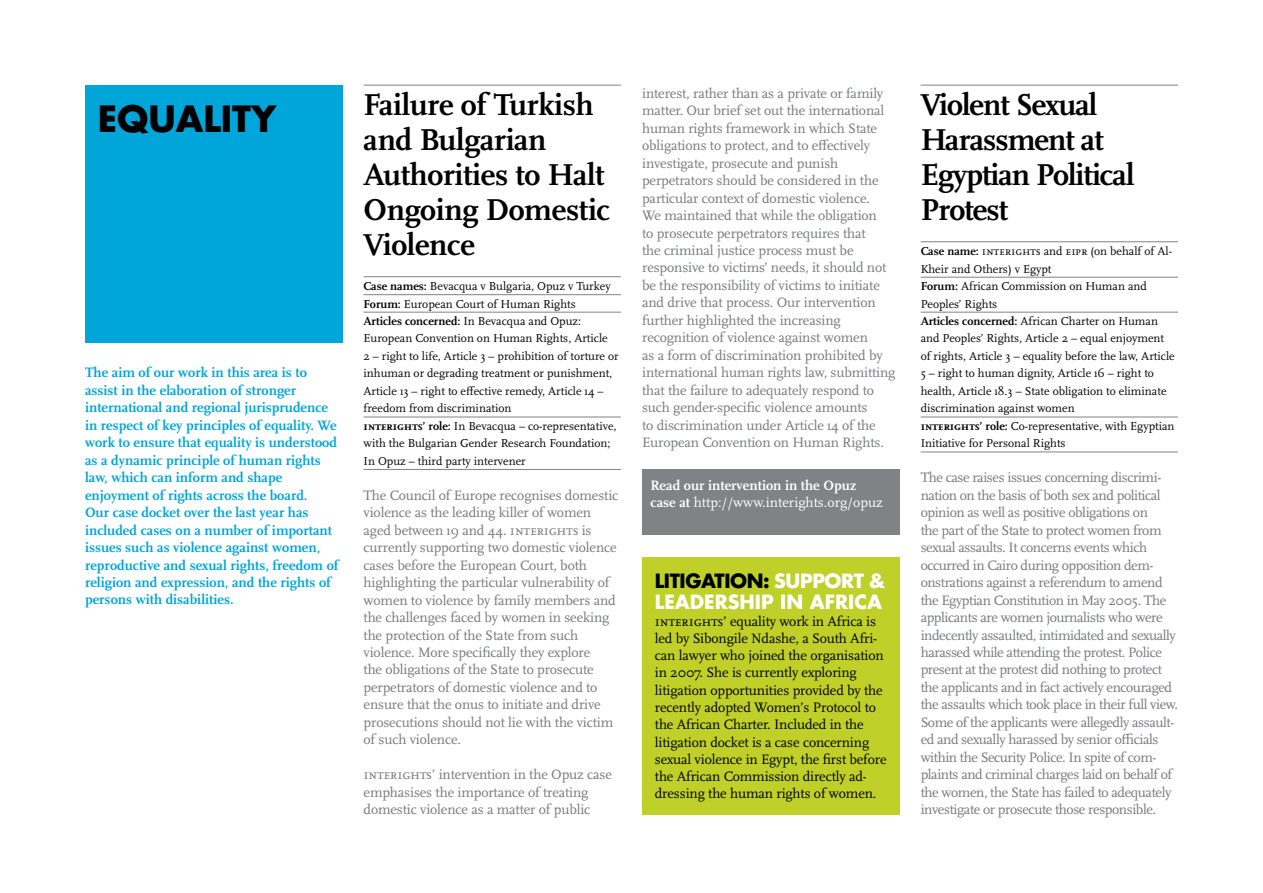
<style>
.page{position:relative;width:1263px;height:893px;background:#fff}
.page>*{position:absolute;margin:0;border:0;box-sizing:border-box;transform-origin:0 0}
.t1{font:700 35.25px "Futura Std";color:#000}
.t2{font:700 31.5px/35px "Scala Pro";letter-spacing:-.01em;color:#000}
.t3{font:700 31.5px/35px "Scala Pro";letter-spacing:-.03em;color:#000}
.t4{font:700 19.2px/20.2px "Futura Std";letter-spacing:-.01em;color:#fff}
.t5{font:14.25px/17.4px "Scala Pro";letter-spacing:-.01em;color:#77787b}
.t6{font:14.25px/17.4px "Scala Pro";letter-spacing:-.03em;color:#77787b}
.t7{font:700 14.25px/17.4px "Scala Pro";color:#00a5d9}
.t8{font:14.25px/17.2px "Scala Pro";letter-spacing:-.01em;color:#000}
.t9{font:700 14.25px/17.2px "Scala Pro";color:#fff}
.t10{font:12px/17.4px "Scala Pro";color:#000}
.s1{font-weight:700}
.s2{font-weight:400}
.s3{color:#000}
</style>
<div class="page">
<hr style="left:921px;top:85px;width:257px;height:1px;background:#808285">
<hr style="left:921px;top:241px;width:257px;height:1px;background:#808285">
<hr style="left:921px;top:277px;width:257px;height:1px;background:#808285">
<hr style="left:921px;top:312px;width:257px;height:1px;background:#808285">
<hr style="left:921px;top:417px;width:257px;height:1px;background:#808285">
<hr style="left:921px;top:452px;width:257px;height:1px;background:#808285">
<hr style="left:364px;top:85px;width:257px;height:1px;background:#808285">
<hr style="left:364px;top:276px;width:257px;height:1px;background:#808285">
<hr style="left:364px;top:294px;width:257px;height:1px;background:#808285">
<hr style="left:364px;top:312px;width:257px;height:1px;background:#808285">
<hr style="left:364px;top:417px;width:257px;height:1px;background:#808285">
<hr style="left:364px;top:469px;width:257px;height:1px;background:#808285">
<div style="left:85px;top:85px;width:257px;height:257px;background:#00a5d9"></div>
<div style="left:642px;top:557px;width:257px;height:257px;background:#bfd028"></div>
<div style="left:642px;top:469px;width:257px;height:66px;background:#808285"></div>
<h1 class="t1" style="left:98px;top:95px;width:180px">EQUALITY</h1>
<p class="t7" style="left:85px;top:364px;width:255px">The aim of our work in this area is to assist in the elaboration of stronger international and regional jurisprudence in respect of key principles of equality. We work to ensure that equality is understood as a dynamic principle of human rights law, which can inform and shape enjoyment of rights across the board.<br>Our case docket over the last year has included cases on a number of important issues such as violence against women, reproductive and sexual rights, freedom of religion and expression, and the rights of persons with disabilities.</p>
<h2 class="t2" style="left:364px;top:87px;width:248px">Failure of Turkish and Bulgarian<br>Authorities to Halt<br>Ongoing Domestic<br>Violence</h2>
<p class="t10" style="left:364px;top:277px;width:257px"><span class="s1">Case names:</span> Bevacqua v Bulgaria, Opuz v Turkey <span class="s1">Forum:</span> European Court of Human Rights<br><span class="s1">Articles concerned:</span> In Bevacqua and Opuz:<br>European Convention on Human Rights, Article<br>2 – right to life, Article 3 – prohibition of torture or inhuman or degrading treatment or punishment, Article 13 – right to effective remedy, Article 14 – freedom from discrimination<br><span class="s1">INTERIGHTS’ role:</span> In Bevacqua – co-representative, with the Bulgarian Gender Research Foundation; In Opuz – third party intervener</p>
<p class="t5" style="left:364px;top:486px;width:256px">The Council of Europe recognises domestic violence as the leading killer of women aged between 19 and 44. INTERIGHTS</p>
<p class="t5" style="left:364px;top:521px;width:255px;text-indent:218px">is currently supporting two domestic violence cases before the European Court, both highlighting the particular vulnerability of women to violence by family members and the challenges faced by women in seeking the protection of the State from such violence. More specifically they explore<br>the obligations of the State to prosecute perpetrators of domestic violence and to ensure that the onus to initiate and drive prosecutions should not lie with the victim of such violence.</p>
<p class="t5" style="left:364px;top:766px;width:8px">INTERIGHTS</p>
<p class="t5" style="left:364px;top:766px;width:250px;text-indent:68px">’ intervention in the Opuz case emphasises the importance of treating domestic violence as a matter of public</p>
<p class="t5" style="left:642px;top:84px;width:255px">interest, rather than as a private or family matter. Our brief set out the international human rights framework in which State obligations to protect, and to effectively investigate, prosecute and punish perpetrators should be considered in the particular context of domestic violence.<br>We maintained that while the obligation<br>to prosecute perpetrators requires that<br>the criminal justice process must be responsive to victims’ needs, it should not be the responsibility of victims to initiate and drive that process. Our intervention further highlighted the increasing recognition of violence against women<br>as a form of discrimination prohibited by international human rights law, submitting that the failure to adequately respond to such gender-specific violence amounts<br>to discrimination under Article 14 of the European Convention on Human Rights.</p>
<p class="t9" style="left:651px;top:477px;width:234px">Read our intervention in the Opuz case at <span class="s2">http://www.interights.org/opuz</span></p>
<h3 class="t4" style="left:655px;top:571px;width:232px"><span class="s3">LITIGATION:</span> SUPPORT &amp;<br>LEADERSHIP IN AFRICA</h3>
<p class="t8" style="left:655px;top:612px;width:8px">INTERIGHTS</p>
<p class="t8" style="left:655px;top:612px;width:233px;text-indent:68px">’ equality work in Africa is led by Sibongile Ndashe, a South Afri&shy;can lawyer who joined the organisation in 2007. She is currently exploring litigation opportunities provided by the recently adopted Women’s Protocol to the African Charter. Included in the litigation docket is a case concerning sexual violence in Egypt, the first before the African Commission directly ad&shy;dressing the human rights of women.</p>
<h2 class="t3" style="left:921px;top:87px;width:215px">Violent Sexual<br>Harassment at<br>Egyptian Political<br>Protest</h2>
<p class="t10" style="left:921px;top:242px;width:69px"><span class="s1">Case name:</span> INTERIGHTS</p>
<p class="t10" style="left:921px;top:242px;width:256px;text-indent:123px">and EI PR (on behalf of Al-Kheir and Others) v Egypt<br><span class="s1">Forum:</span> African Commission on Human and Peoples’ Rights<br><span class="s1">Articles concerned:</span> African Charter on Human and Peoples’ Rights, Article 2 – equal enjoyment of rights, Article 3 – equality before the law, Article 5 – right to human dignity, Article 16 – right to health, Article 18.3 – State obligation to eliminate discrimination against women<br><span class="s1">INTERIGHTS’ role:</span> Co-representative, with Egyptian Initiative for Personal Rights</p>
<p class="t6" style="left:921px;top:469px;width:259px">The case raises issues concerning discrimi&shy;nation on the basis of both sex and political opinion as well as positive obligations on<br>the part of the State to protect women from sexual assaults. It concerns events which occurred in Cairo during opposition dem&shy;onstrations against a referendum to amend the Egyptian Constitution in May 2005. The applicants are women journalists who were indecently assaulted, intimidated and sexually harassed while attending the protest. Police present at the protest did nothing to protect the applicants and in fact actively encouraged the assaults which took place in their full view.<br>Some of the applicants were allegedly assault&shy;ed and sexually harassed by senior officials within the Security Police. In spite of com&shy;plaints and criminal charges laid on behalf of the women, the State has failed to adequately investigate or prosecute those responsible.</p>
</div>
